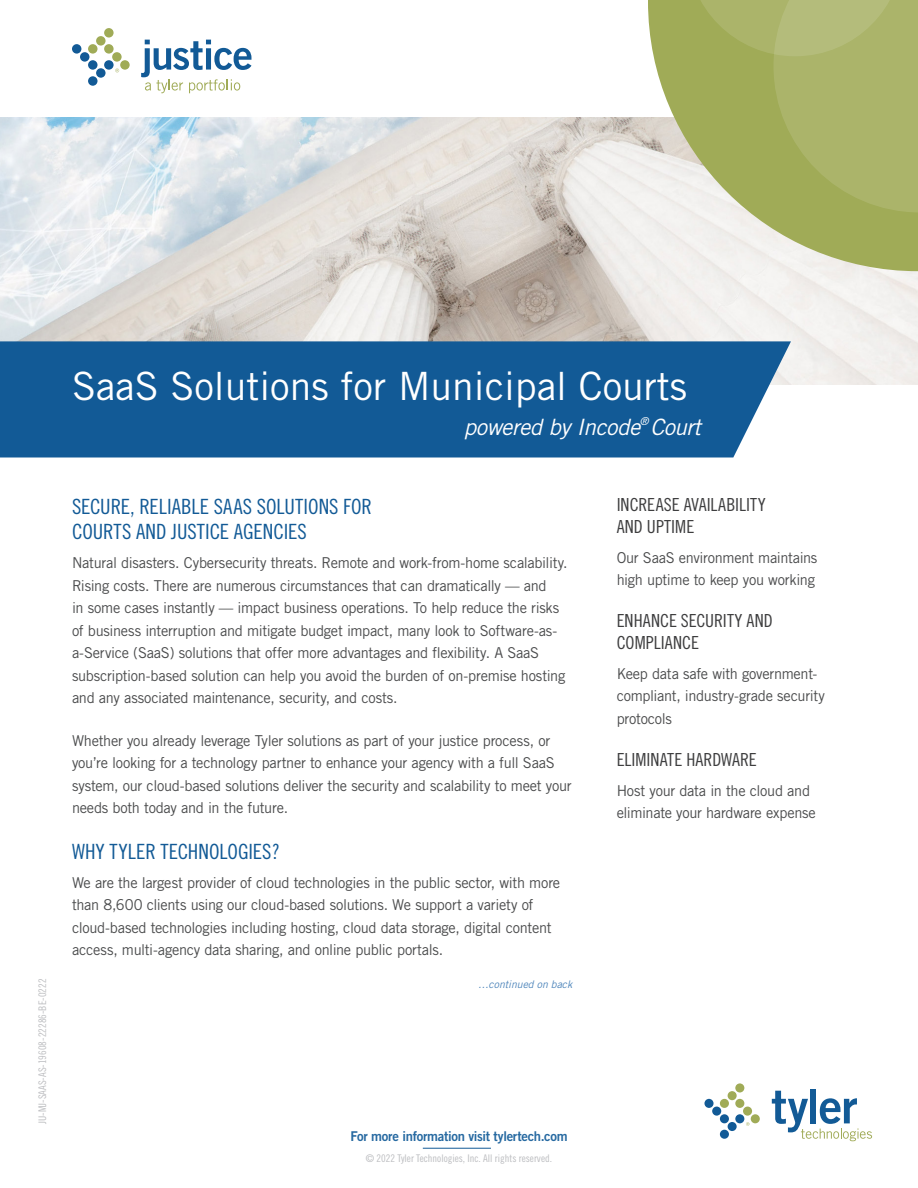
<style>
.page{position:relative;width:918px;height:1188px;background:#fff}
.page>*{position:absolute;margin:0;border:0;box-sizing:border-box;transform-origin:0 0}
.Title__Product_Name{font:39px "Trade Gothic";color:#fff}
.Bridge{font:italic 22.5px "Trade Gothic LT Std";letter-spacing:-.02em;color:#fff}
.Subheader{font:21px/25.2px "Trade Gothic Cond Eighteen";color:#125a96}
.Side_Bar_Header{font:18px/21.6px "Trade Gothic Cond Eighteen";letter-spacing:.005em;color:#3e3e3f}
.Body_Copy{font:15px/22.5px "Trade Gothic";letter-spacing:-.02em;color:#4b4c4d}
.Body_Copy-2{font:13.5px "Trade Gothic Bold Two";letter-spacing:-.025em;color:#2669a1}
.t1{font:10.5px "Trade Gothic Cond Eighteen";color:#bcbdc0}
.Continued{font:italic 10.5px "Trade Gothic LT Std";letter-spacing:-.005em;color:#4f86bb}
</style>
<div class="page">
<img style="left:0;top:117px;width:918px;height:267px">
<svg style="left:648px;top:0;width:270px;height:271px"></svg>
<svg style="left:687px;top:0;width:231px;height:212px;background:#aab369"></svg>
<div style="left:0;top:341px;width:791px;height:117px;background:#125a96"></div>
<hr style="left:423px;top:1148px;width:68px;height:1px;background:#125a96">
<div style="left:811px;top:1089px;width:5px;height:34px;background:#125a96"></div>
<svg style="left:772px;top:1091px;width:100px;height:50px"></svg>
<div style="left:704px;top:1099px;width:10px;height:9px;background:#125a96;border-radius:50%"></div>
<div style="left:712px;top:1107px;width:9px;height:9px;background:#125a96;border-radius:50%"></div>
<div style="left:720px;top:1114px;width:9px;height:9px;background:#125a96;border-radius:50%"></div>
<div style="left:720px;top:1130px;width:9px;height:9px;background:#125a96;border-radius:50%"></div>
<div style="left:728px;top:1122px;width:9px;height:9px;background:#125a96;border-radius:50%"></div>
<div style="left:735px;top:1114px;width:9px;height:9px;background:#125a96;border-radius:50%"></div>
<div style="left:720px;top:1099px;width:9px;height:9px;background:#a0ab57;border-radius:50%"></div>
<div style="left:728px;top:1091px;width:9px;height:9px;background:#a0ab57;border-radius:50%"></div>
<div style="left:735px;top:1099px;width:9px;height:9px;background:#a0ab57;border-radius:50%"></div>
<div style="left:743px;top:1107px;width:9px;height:9px;background:#a0ab57;border-radius:50%"></div>
<div style="left:751px;top:1114px;width:9px;height:9px;background:#a0ab57;border-radius:50%"></div>
<div style="left:735px;top:1083px;width:9px;height:9px;background:#a0ab57;border-radius:50%"></div>
<svg style="left:746px;top:1122px;width:4px;height:4px"></svg>
<svg style="left:141px;top:40px;width:110px;height:53px"></svg>
<div style="left:72px;top:44px;width:9px;height:10px;background:#125a96;border-radius:50%"></div>
<div style="left:80px;top:52px;width:9px;height:10px;background:#125a96;border-radius:50%"></div>
<div style="left:88px;top:60px;width:10px;height:10px;background:#125a96;border-radius:50%"></div>
<div style="left:88px;top:76px;width:10px;height:10px;background:#125a96;border-radius:50%"></div>
<div style="left:96px;top:68px;width:10px;height:10px;background:#125a96;border-radius:50%"></div>
<div style="left:104px;top:60px;width:10px;height:10px;background:#125a96;border-radius:50%"></div>
<div style="left:88px;top:44px;width:10px;height:10px;background:#a0ab57;border-radius:50%"></div>
<div style="left:96px;top:36px;width:10px;height:10px;background:#a0ab57;border-radius:50%"></div>
<div style="left:104px;top:44px;width:10px;height:10px;background:#a0ab57;border-radius:50%"></div>
<div style="left:112px;top:52px;width:10px;height:10px;background:#a0ab57;border-radius:50%"></div>
<div style="left:120px;top:60px;width:10px;height:10px;background:#a0ab57;border-radius:50%"></div>
<div style="left:104px;top:28px;width:10px;height:10px;background:#a0ab57;border-radius:50%"></div>
<svg style="left:115px;top:69px;width:4px;height:3px"></svg>
<p class="t1" style="left:36px;top:1124px;width:147px;rotate:-90deg">JU-MJ-SAAS-AS-19608-22286-BE-0222</p>
<p class="Title__Product_Name" style="left:72px;top:363px;width:617px">SaaS Solutions for Municipal Courts</p>
<p class="Bridge" style="left:464px;top:413px;width:239px">powered by Incode<sup>®</sup> Court</p>
<p class="Subheader" style="left:72px;top:493px;width:302px">SECURE, RELIABLE SAAS SOLUTIONS FOR<br>COURTS AND JUSTICE AGENCIES</p>
<p class="Body_Copy" style="left:72px;top:551px;width:497px">Natural disasters. Cybersecurity threats. Remote and work-from-home scalability.<br>Rising costs. There are numerous circumstances that can dramatically — and<br>in some cases instantly — impact business operations. To help reduce the risks of business interruption and mitigate budget impact, many look to Software-as&shy;a-Service (SaaS) solutions that offer more advantages and flexibility. A SaaS subscription-based solution can help you avoid the burden of on-premise hosting and any associated maintenance, security, and costs.</p>
<p class="Body_Copy" style="left:72px;top:729px;width:501px">Whether you already leverage Tyler solutions as part of your justice process, or you’re looking for a technology partner to enhance your agency with a full SaaS system, our cloud-based solutions deliver the security and scalability to meet your needs both today and in the future.</p>
<p class="Subheader" style="left:72px;top:838px;width:209px">WHY TYLER TECHNOLOGIES?</p>
<p class="Body_Copy" style="left:72px;top:871px;width:490px">We are the largest provider of cloud technologies in the public sector, with more than 8,600 clients using our cloud-based solutions. We support a variety of cloud-based technologies including hosting, cloud data storage, digital content access, multi-agency data sharing, and online public portals.</p>
<p class="Continued" style="left:478px;top:978px;width:96px">…continued on back</p>
<p class="Side_Bar_Header" style="left:617px;top:494px;width:151px">INCREASE AVAILABILITY<br>AND UPTIME</p>
<p class="Body_Copy" style="left:617px;top:546px;width:202px">Our SaaS environment maintains high uptime to keep you working</p>
<p class="Side_Bar_Header" style="left:617px;top:610px;width:158px">ENHANCE SECURITY AND<br>COMPLIANCE</p>
<p class="Body_Copy" style="left:617px;top:662px;width:210px">Keep data safe with government&shy;compliant, industry-grade security protocols</p>
<p class="Side_Bar_Header" style="left:617px;top:748px;width:142px">ELIMINATE HARDWARE</p>
<p class="Body_Copy" style="left:617px;top:779px;width:201px">Host your data in the cloud and eliminate your hardware expense</p>
<p class="Body_Copy-2" style="left:350px;top:1127px;width:219px">For more information visit tylertech.com</p>
<p class="t1" style="left:366px;top:1152px;width:188px">© 2022 Tyler Technologies, Inc. All rights reserved.</p>
</div>
